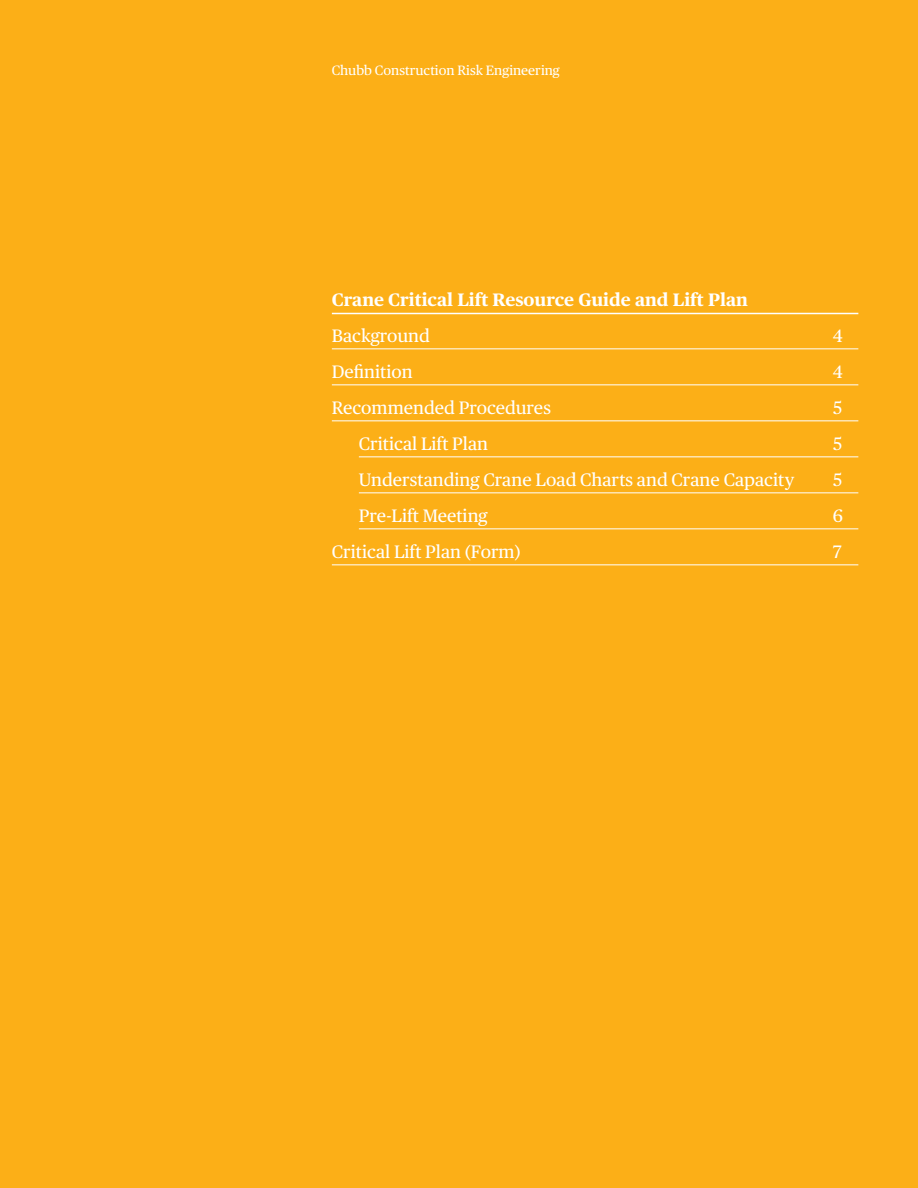
<style>
.page{position:relative;width:918px;height:1188px;background:#fcaf17}
.page>*{position:absolute;margin:0;border:0;box-sizing:border-box;transform-origin:0 0}
.t1{font:18px "Chubb Publico Text";color:#fff}
.t2{font:700 18px "Chubb Publico Text";color:#fff}
.t3{font:13.5px "Chubb Publico Text";color:#fff}
</style>
<div class="page">
<hr style="left:332px;top:313px;width:526px;height:1px;background:#fff">
<hr style="left:332px;top:348px;width:526px;height:1px;background:#fff">
<hr style="left:332px;top:384px;width:526px;height:1px;background:#fff">
<hr style="left:332px;top:420px;width:526px;height:1px;background:#fff">
<hr style="left:359px;top:456px;width:499px;height:1px;background:#fff">
<hr style="left:359px;top:492px;width:499px;height:1px;background:#fff">
<hr style="left:359px;top:528px;width:499px;height:1px;background:#fff">
<hr style="left:332px;top:564px;width:526px;height:1px;background:#fff">
<p class="t3" style="left:332px;top:60px;width:230px">Chubb Construction Risk Engineering</p>
<p class="t2" style="left:332px;top:286px;width:418px">Crane Critical Lift Resource Guide and Lift Plan</p>
<p class="t1" style="left:332px;top:322px;width:99px">Background</p>
<p class="t1" style="left:833px;top:322px;width:12px">4</p>
<p class="t1" style="left:332px;top:358px;width:82px">Definition</p>
<p class="t1" style="left:833px;top:358px;width:12px">4</p>
<p class="t1" style="left:332px;top:394px;width:221px">Recommended Procedures</p>
<p class="t1" style="left:833px;top:394px;width:11px">5</p>
<p class="t1" style="left:359px;top:430px;width:131px">Critical Lift Plan</p>
<p class="t1" style="left:833px;top:430px;width:11px">5</p>
<p class="t1" style="left:359px;top:466px;width:437px">Understanding Crane Load Charts and Crane Capacity</p>
<p class="t1" style="left:833px;top:466px;width:11px">5</p>
<p class="t1" style="left:359px;top:502px;width:130px">Pre-Lift Meeting</p>
<p class="t1" style="left:833px;top:502px;width:12px">6</p>
<p class="t1" style="left:332px;top:538px;width:190px">Critical Lift Plan (Form)</p>
<p class="t1" style="left:833px;top:538px;width:10px">7</p>
</div>
